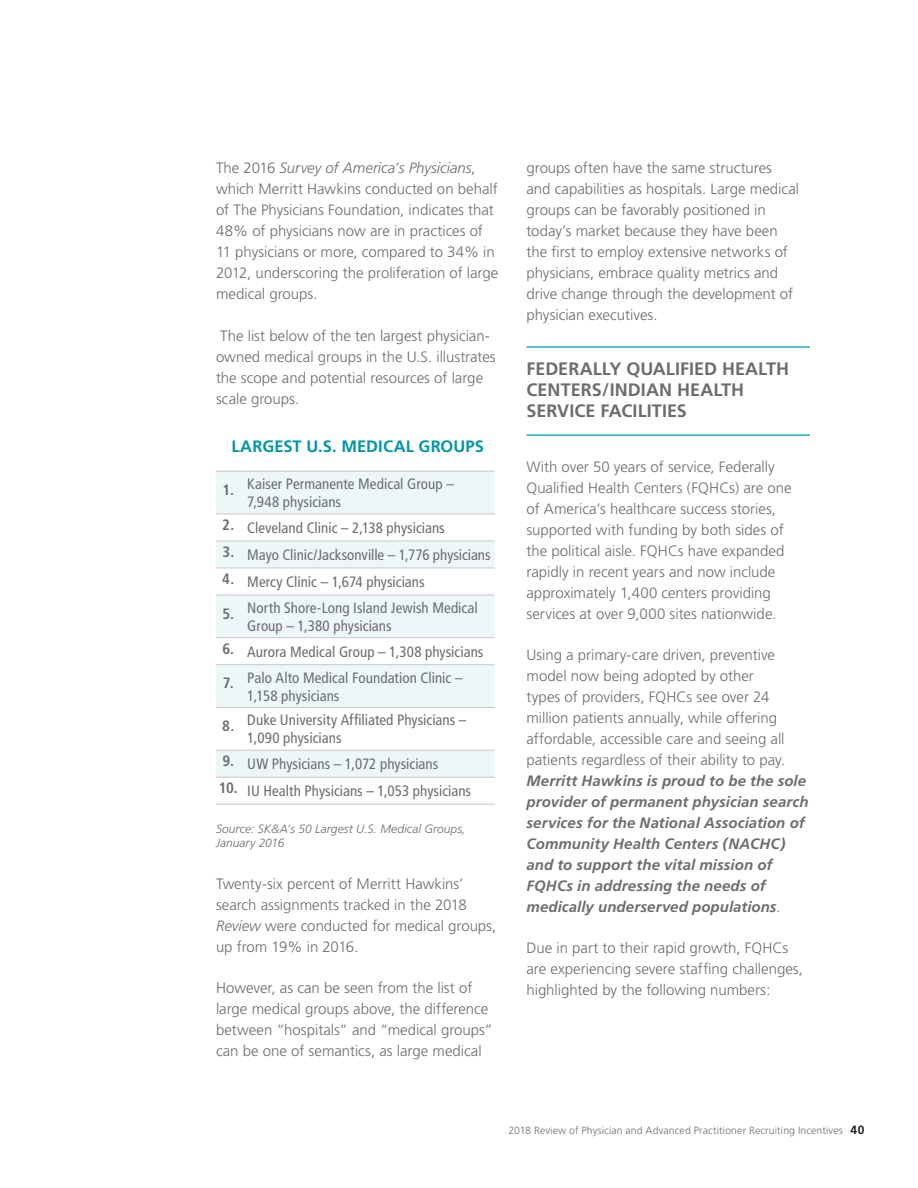
<style>
.page{position:relative;width:918px;height:1188px;background:#fff}
.page>*{position:absolute;margin:0;border:0;box-sizing:border-box;transform-origin:0 0}
.t1{font:700 18px/21px "Frutiger";color:#6c6d70}
.Body{font:700 16.5px "Frutiger";letter-spacing:.01em;color:#0097a4}
.t2{font:300 15px/21px "Frutiger";color:#6c6d70}
.t3{font:italic 700 15px/21px "Frutiger";letter-spacing:.005em;color:#6c6d70}
.Section_headers{font:condensed 15px/18px "Frutiger";color:#6c6d70}
.Section_headers-2{font:700 condensed 15px "Frutiger";color:#6c6d70}
.t4{font:italic 300 12px/14.4px "Frutiger";letter-spacing:.005em;color:#6c6d70}
.t5{font:300 10.5px "Frutiger";letter-spacing:.01em;color:#6c6d70}
.s1{font-style:italic}
.s2{font-weight:300;font-style:normal}
.s3{font-weight:700;font-size:12px;color:#231f20}
</style>
<div class="page">
<svg style="left:216px;top:472px;width:279px;height:305px;fill:#eef7f8"></svg>
<hr style="left:247px;top:568px;width:248px;height:1px;background:#c7c8ca">
<hr style="left:216px;top:514px;width:31px;height:1px;background:#c7c8ca">
<hr style="left:247px;top:514px;width:248px;height:1px;background:#c7c8ca">
<hr style="left:216px;top:568px;width:31px;height:1px;background:#c7c8ca">
<hr style="left:247px;top:541px;width:248px;height:1px;background:#c7c8ca">
<hr style="left:247px;top:595px;width:248px;height:1px;background:#c7c8ca">
<hr style="left:247px;top:637px;width:248px;height:1px;background:#c7c8ca">
<hr style="left:247px;top:664px;width:248px;height:1px;background:#c7c8ca">
<hr style="left:247px;top:707px;width:248px;height:1px;background:#c7c8ca">
<hr style="left:247px;top:750px;width:248px;height:1px;background:#c7c8ca">
<hr style="left:247px;top:777px;width:248px;height:1px;background:#c7c8ca">
<hr style="left:247px;top:804px;width:248px;height:1px;background:#c7c8ca">
<hr style="left:216px;top:471px;width:31px;height:1px;background:#c7c8ca">
<hr style="left:247px;top:471px;width:248px;height:1px;background:#c7c8ca">
<hr style="left:216px;top:541px;width:31px;height:1px;background:#c7c8ca">
<hr style="left:216px;top:595px;width:31px;height:1px;background:#c7c8ca">
<hr style="left:216px;top:637px;width:31px;height:1px;background:#c7c8ca">
<hr style="left:216px;top:664px;width:31px;height:1px;background:#c7c8ca">
<hr style="left:216px;top:707px;width:31px;height:1px;background:#c7c8ca">
<hr style="left:216px;top:750px;width:31px;height:1px;background:#c7c8ca">
<hr style="left:216px;top:777px;width:31px;height:1px;background:#c7c8ca">
<hr style="left:216px;top:804px;width:31px;height:1px;background:#c7c8ca">
<hr style="left:526px;top:434px;width:284px;height:2px;background:#1faebb">
<hr style="left:526px;top:346px;width:284px;height:2px;background:#1faebb">
<p class="t2" style="left:216px;top:158px;width:284px">The 2016 <span class="s1">Survey of America’s Physicians</span>, which Merritt Hawkins conducted on behalf of The Physicians Foundation, indicates that 48% of physicians now are in practices of 11 physicians or more, compared to 34% in 2012, underscoring the proliferation of large medical groups.</p>
<p class="t2" style="left:216px;top:325px;width:281px">The list below of the ten largest physician&shy;owned medical groups in the U.S. illustrates the scope and potential resources of large scale groups.</p>
<p class="Body" style="left:231px;top:436px;width:254px">LARGEST U.S. MEDICAL GROUPS</p>
<p class="Section_headers-2" style="left:223px;top:481px;width:13px">1.</p>
<p class="Section_headers" style="left:247px;top:475px;width:208px">Kaiser Permanente Medical Group –<br>7,948 physicians</p>
<p class="Section_headers-2" style="left:222px;top:516px;width:14px">2.</p>
<p class="Section_headers" style="left:247px;top:519px;width:199px">Cleveland Clinic – 2,138 physicians</p>
<p class="Section_headers-2" style="left:222px;top:543px;width:13px">3.</p>
<p class="Section_headers" style="left:247px;top:546px;width:245px">Mayo Clinic/Jacksonville – 1,776 physicians</p>
<p class="Section_headers-2" style="left:222px;top:570px;width:14px">4.</p>
<p class="Section_headers" style="left:247px;top:573px;width:179px">Mercy Clinic – 1,674 physicians</p>
<p class="Section_headers-2" style="left:222px;top:605px;width:13px">5.</p>
<p class="Section_headers" style="left:247px;top:599px;width:232px">North Shore-Long Island Jewish Medical<br>Group – 1,380 physicians</p>
<p class="Section_headers-2" style="left:222px;top:639px;width:13px">6.</p>
<p class="Section_headers" style="left:247px;top:643px;width:238px">Aurora Medical Group – 1,308 physicians</p>
<p class="Section_headers-2" style="left:223px;top:674px;width:12px">7.</p>
<p class="Section_headers" style="left:247px;top:669px;width:217px">Palo Alto Medical Foundation Clinic –<br>1,158 physicians</p>
<p class="Section_headers-2" style="left:222px;top:717px;width:13px">8.</p>
<p class="Section_headers" style="left:247px;top:711px;width:221px">Duke University Affiliated Physicians –<br>1,090 physicians</p>
<p class="Section_headers-2" style="left:222px;top:752px;width:13px">9.</p>
<p class="Section_headers" style="left:247px;top:755px;width:193px">UW Physicians – 1,072 physicians</p>
<p class="Section_headers-2" style="left:219px;top:779px;width:21px">10.</p>
<p class="Section_headers" style="left:247px;top:782px;width:225px">IU Health Physicians – 1,053 physicians</p>
<p class="t4" style="left:216px;top:822px;width:251px">Source: SK&amp;A’s 50 Largest U.S. Medical Groups,<br>January 2016</p>
<p class="t2" style="left:216px;top:873px;width:282px">Twenty-six percent of Merritt Hawkins’ search assignments tracked in the 2018<br><span class="s1">Review</span> were conducted for medical groups, up from 19% in 2016.</p>
<p class="t2" style="left:216px;top:977px;width:278px">However, as can be seen from the list of large medical groups above, the difference between “hospitals” and “medical groups” can be one of semantics, as large medical</p>
<p class="t2" style="left:526px;top:158px;width:274px">groups often have the same structures and capabilities as hospitals. Large medical groups can be favorably positioned in today’s market because they have been the first to employ extensive networks of physicians, embrace quality metrics and drive change through the development of physician executives.</p>
<p class="t1" style="left:526px;top:358px;width:264px">FEDERALLY QUALIFIED HEALTH<br>CENTERS/INDIAN HEALTH<br>SERVICE FACILITIES</p>
<p class="t2" style="left:526px;top:456px;width:267px">With over 50 years of service, Federally Qualified Health Centers (FQHCs) are one of America’s healthcare success stories, supported with funding by both sides of the political aisle. FQHCs have expanded rapidly in recent years and now include approximately 1,400 centers providing services at over 9,000 sites nationwide.</p>
<p class="t3" style="left:526px;top:644px;width:284px"><span class="s2">Using a primary-care driven, preventive model now being adopted by other<br>types of providers, FQHCs see over 24 million patients annually, while offering affordable, accessible care and seeing all patients regardless of their ability to pay.<br></span>Merritt Hawkins is proud to be the sole provider of permanent physician search services for the National Association of Community Health Centers (NACHC) and to support the vital mission of FQHCs in addressing the needs of medically underserved populations<span class="s2">.</span></p>
<p class="t2" style="left:526px;top:938px;width:278px">Due in part to their rapid growth, FQHCs are experiencing severe staffing challenges, highlighted by the following numbers:</p>
<p class="t5" style="left:508px;top:1124px;width:358px">2018 Review of Physician and Advanced Practitioner Recruiting Incentives <span class="s3">40</span></p>
</div>
